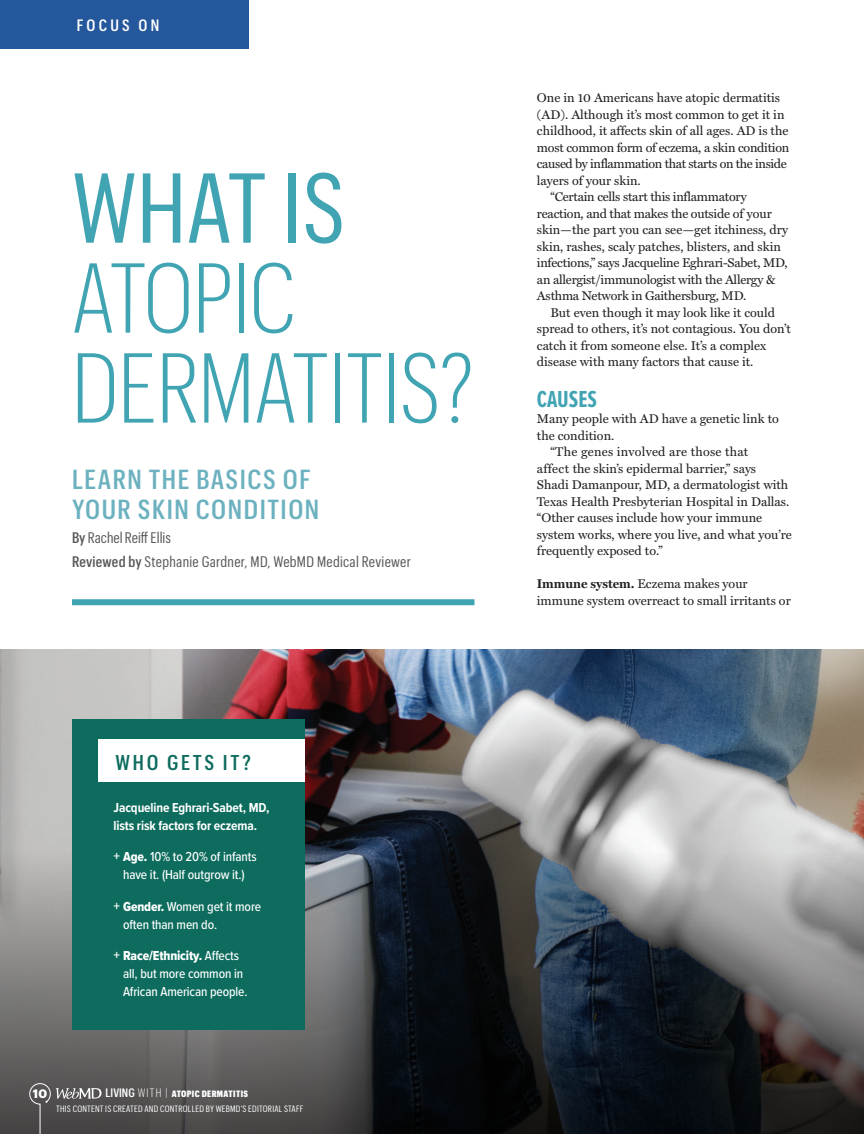
<style>
.page{position:relative;width:864px;height:1134px;background:#fff}
.page>*{position:absolute;margin:0;border:0;box-sizing:border-box;transform-origin:0 0}
.t1{font:300 96.9px/90px "Graphik Cond";color:#40a4b3}
.t2{font:96.9px "Graphik Cond";color:#40a4b3}
.t3{font:500 27px/30px "Graphik Cond";letter-spacing:.055em;color:#6cb1bf}
.t4{font:700 24px "Proxima Nova Ex Cn";color:#40a4b3}
.t5{font:500 21px "Graphik Cond";letter-spacing:.13em;color:#0d6c5d}
.t6{font:500 16.2px "Graphik Cond";letter-spacing:.2em;color:#fff}
.t7{font:15px/23.7px "Graphik Cond";letter-spacing:.02em;color:#57585a}
.t8{font:500 13.5px/18px "Proxima Nova Cond";letter-spacing:-.01em;color:#fff}
.t9{font:700 13.5px/18px "Proxima Nova Cond";letter-spacing:-.01em;color:#fff}
.t10{font:13.5px "Proxima Nova Cond Extrabld";letter-spacing:-.01em;color:#fff}
.t11{font:12.75px/16.5px "Miller Text Roman";color:#231f20}
.t12{font:12.75px "Miller Text Roman";letter-spacing:-.02em;color:#231f20}
.t13{font:12.75px "Miller Text Roman";letter-spacing:-.03em;color:#231f20}
.t14{font:12.75px "Miller Text Roman";letter-spacing:.02em;color:#231f20}
.t15{font:700 12px "Graphik";color:#fff}
.t16{font:9px/15px "Graphik Cond";letter-spacing:.02em;color:#fff}
.s1{font-weight:500}
.s2{font-weight:600;font-size:15px}
.s3{font-family:"Proxima Nova Cond Extrabld";font-weight:400}
.s4{font-family:"Proxima Nova Cond";font-weight:600;font-size:15px}
.s5{font-family:"Proxima Nova Cond";font-weight:500}
.s6{font-weight:500;font-size:12px}
.s7{font-weight:300;font-size:12px}
.s8{font-weight:900}
.s9{font-family:"Miller Text";font-weight:700}
</style>
<div class="page">
<img style="left:0;top:649px;width:864px;height:182px">
<svg style="left:0;top:831px;width:864px;height:303px;background:#4b4d50"></svg>
<svg style="left:29px;top:1083px;width:73px;height:51px;background:#5a5857"></svg>
<div style="left:0;top:0;width:248px;height:49px;background:#25579d"></div>
<div style="left:72px;top:599px;width:402px;height:6px;background:#40a4b3"></div>
<div style="left:72px;top:719px;width:233px;height:311px;background:#0d6c5d"></div>
<div style="left:98px;top:740px;width:207px;height:42px;background:#fff"></div>
<p class="t6" style="left:77px;top:14px;width:84px">FOCUS ON</p>
<h1 class="t2" style="left:72px;top:141px;width:275px">WHAT IS</h1>
<h1 class="t1" style="left:72px;top:247px;width:403px">ATOPIC<br>DERMATITIS?</h1>
<h2 class="t3" style="left:72px;top:463px;width:249px">LEARN THE BASICS OF<br>YOUR SKIN CONDITION</h2>
<p class="t7" style="left:72px;top:525px;width:340px"><span class="s1">By</span> Rachel Reiff Ellis<br><span class="s1">Reviewed by</span> Stephanie Gardner, MD, WebMD Medical Reviewer</p>
<h3 class="t5" style="left:116px;top:748px;width:137px">WHO GETS IT?</h3>
<p class="t9" style="left:114px;top:798px;width:157px">Jacqueline Eghrari-Sabet, MD, lists risk factors for eczema.</p>
<p class="t8" style="left:114px;top:847px;width:145px;text-align:center"><span class="s2">+</span> <span class="s3">Age.</span> 10% to 20% of infants have it. (Half outgrow it.)</p>
<p class="t8" style="left:123px;top:897px;width:140px;text-indent:-10px"><span class="s2">+</span> <span class="s3">Gender.</span> Women get it more often than men do.</p>
<p class="t10" style="left:114px;top:946px;width:127px"><span class="s4">+</span> Race/Ethnicity. <span class="s5">Affects</span></p>
<p class="t8" style="left:123px;top:964px;width:126px">all, but more common in<br>African American people.</p>
<p class="t15" style="left:33px;top:1084px;width:16px">10</p>
<p class="t16" style="left:56px;top:1085px;width:249px;text-indent:49px"><span class="s6">LIVING</span> <span class="s7">WITH |</span> <span class="s8">ATOPIC DERMATITIS<br></span>THIS CONTENT IS CREATED AND CONTROLLED BY WEBMD’S EDITORIAL STAFF</p>
<p class="t11" style="left:537px;top:90px;width:245px">One in 10 Americans have atopic dermatitis</p>
<p class="t11" style="left:537px;top:106px;width:249px">(AD). Although it’s most common to get it in</p>
<p class="t11" style="left:537px;top:123px;width:253px">childhood, it affects skin of all ages. AD is the</p>
<p class="t12" style="left:537px;top:140px;width:254px">most common form of eczema, a skin condition</p>
<p class="t13" style="left:537px;top:156px;width:251px">caused by inflammation that starts on the inside</p>
<p class="t11" style="left:537px;top:172px;width:105px">layers of your skin.</p>
<p class="t12" style="left:550px;top:189px;width:198px">“Certain cells start this inflammatory</p>
<p class="t12" style="left:537px;top:206px;width:236px">reaction, and that makes the outside of your</p>
<p class="t11" style="left:537px;top:222px;width:253px">skin—the part you can see—get itchiness, dry</p>
<p class="t11" style="left:537px;top:238px;width:246px">skin, rashes, scaly patches, blisters, and skin</p>
<p class="t12" style="left:537px;top:255px;width:252px">infections,” says Jacqueline Eghrari-Sabet, MD,</p>
<p class="t12" style="left:537px;top:272px;width:240px">an allergist/immunologist with the Allergy &amp;</p>
<p class="t12" style="left:537px;top:288px;width:211px">Asthma Network in Gaithersburg, MD.</p>
<p class="t11" style="left:550px;top:304px;width:226px">But even though it may look like it could</p>
<p class="t11" style="left:537px;top:321px;width:256px">spread to others, it’s not contagious. You don’t</p>
<p class="t11" style="left:537px;top:337px;width:231px">catch it from someone else. It’s a complex</p>
<p class="t11" style="left:537px;top:354px;width:218px">disease with many factors that cause it.</p>
<h3 class="t4" style="left:537px;top:381px;width:62px">CAUSES</h3>
<p class="t11" style="left:537px;top:411px;width:243px">Many people with AD have a genetic link to</p>
<p class="t11" style="left:537px;top:427px;width:79px">the condition.</p>
<p class="t14" style="left:550px;top:444px;width:199px">“The genes involved are those that</p>
<p class="t11" style="left:537px;top:460px;width:221px">affect the skin’s epidermal barrier,” says</p>
<p class="t11" style="left:537px;top:477px;width:253px">Shadi Damanpour, MD, a dermatologist with</p>
<p class="t11" style="left:537px;top:493px;width:254px">Texas Health Presbyterian Hospital in Dallas.</p>
<p class="t11" style="left:537px;top:510px;width:227px">“Other causes include how your immune</p>
<p class="t11" style="left:537px;top:526px;width:257px">system works, where you live, and what you’re</p>
<p class="t11" style="left:537px;top:543px;width:127px">frequently exposed to.”</p>
<p class="t11" style="left:537px;top:576px;width:255px"><span class="s9">Immune system.</span> Eczema makes your immune system overreact to small irritants or</p>
</div>
